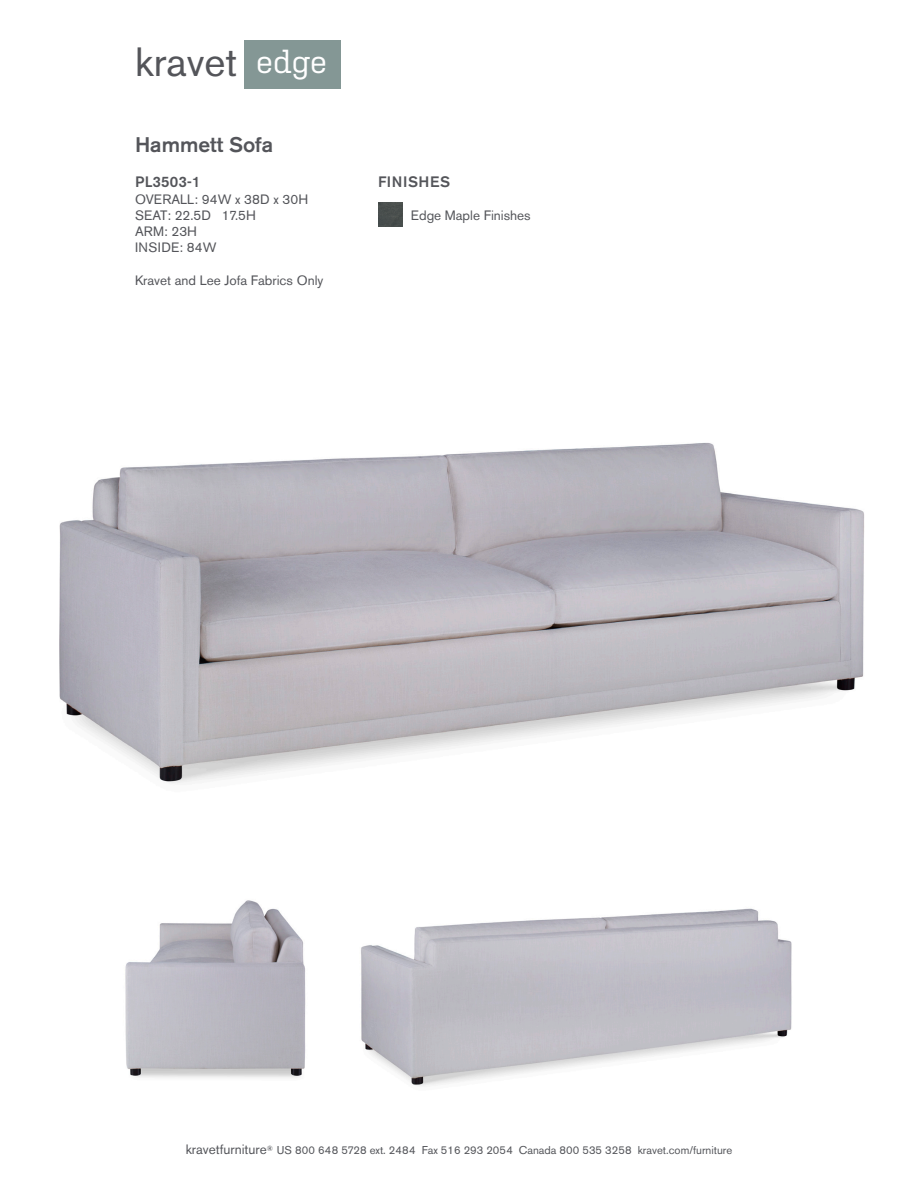
<style>
.page{position:relative;width:918px;height:1188px;background:#fff}
.page>*{position:absolute;margin:0;border:0;box-sizing:border-box;transform-origin:0 0}
.t1{font:40.5px "Akzidenz Grotesk BE";color:#54555a}
.t2{font:31.5px "Kulturista";color:#fff}
.t3{font:500 21px "Akzidenz Grotesk BE";color:#54555a}
.t4{font:500 15px "Akzidenz Grotesk BE";letter-spacing:.03em;color:#54555a}
.t5{font:13.5px/16.2px "Akzidenz Grotesk BE";color:#54555a}
.t6{font:11.25px "Akzidenz Grotesk BE";color:#54555a}
.s1{font-family:"Kulturista";font-size:37.5px;color:#849795}
.s2{font-size:13.5px}
</style>
<div class="page">
<img style="left:125px;top:900px;width:181px;height:178px">
<img style="left:59px;top:443px;width:805px;height:341px">
<div style="left:244px;top:41px;width:97px;height:48px;background:#849795"></div>
<img style="left:378px;top:202px;width:24px;height:25px">
<img style="left:361px;top:908px;width:431px;height:179px">
<h1 class="t1" style="left:135px;top:38px;width:199px">kravet <span class="s1">edge</span></h1>
<h2 class="t2" style="left:256px;top:39px;width:72px">edge</h2>
<h3 class="t3" style="left:135px;top:131px;width:140px">Hammett Sofa</h3>
<p class="t4" style="left:135px;top:173px;width:67px">PL3503-1</p>
<p class="t5" style="left:135px;top:191px;width:175px">OVERALL: 94W x 38D x 30H<br>SEAT: 22.5D 17.5H<br>ARM: 23H<br>INSIDE: 84W</p>
<p class="t5" style="left:135px;top:272px;width:190px">Kravet and Lee Jofa Fabrics Only</p>
<p class="t4" style="left:378px;top:173px;width:74px">FINISHES</p>
<p class="t5" style="left:411px;top:207px;width:121px">Edge Maple Finishes</p>
<p class="t6" style="left:186px;top:1143px;width:548px"><span class="s2">kravetfurniture</span><sup>®</sup> US 800 648 5728 ext. 2484 Fax 516 293 2054 Canada 800 535 3258 kravet.com/furniture</p>
</div>
